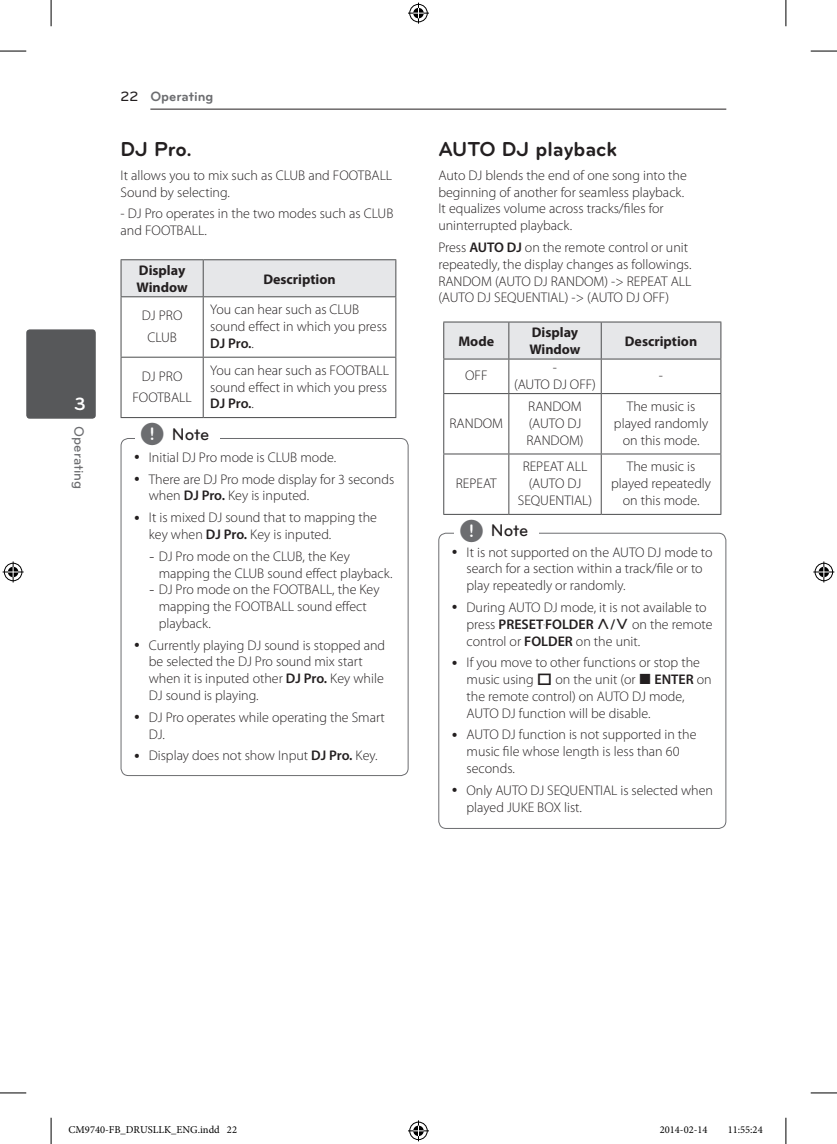
<style>
.page{position:relative;width:837px;height:1144px;background:#fff}
.page>*{position:absolute;margin:0;border:0;box-sizing:border-box;transform-origin:0 0}
.t1{font:700 21px "Bryant LG";color:#231f20}
.t2{font:700 18.38px "Bryant LG";color:#fff}
.t3{font:500 17.5px "Bryant LG";letter-spacing:-.01em;color:#231f20}
.t4{font:300 14px/16.8px "Myriad Pro";color:#231f20}
.t5{font:700 14px/16.8px "Myriad Pro";color:#231f20}
.t6{font:700 14px "Bryant LG";color:#6c6d70}
.t7{font:500 14px "Bryant LG";color:#6c6d70}
.t8{font:10.5px "Minion Pro";color:#000}
.s1{font-weight:500;color:#231f20}
.s2{font-weight:600}
.s3{font-family:"UPSYS Common";font-weight:400;font-size:26.25px;color:#6c6d70}
.s4{font-family:"Bryant LG";font-weight:400}
.s5{font-family:"UPSYS Common";font-weight:400}
</style>
<div class="page">
<hr style="left:150px;top:109px;width:576px;height:1px;background:#231f20">
<div style="left:26px;top:329px;width:70px;height:90px;background:#57585a;border-radius:3px"></div>
<div style="left:122px;top:260px;width:273px;height:36px;background:#e6e7e9"></div>
<hr style="left:121px;top:259px;width:82px;height:1px;background:#4b4c4d">
<hr style="left:121px;top:260px;width:1px;height:36px;background:#4b4c4d">
<hr style="left:203px;top:259px;width:193px;height:1px;background:#4b4c4d">
<hr style="left:203px;top:260px;width:1px;height:36px;background:#4b4c4d">
<hr style="left:395px;top:260px;width:1px;height:36px;background:#4b4c4d">
<hr style="left:121px;top:296px;width:82px;height:1px;background:#4b4c4d">
<hr style="left:121px;top:297px;width:1px;height:60px;background:#4b4c4d">
<hr style="left:203px;top:296px;width:193px;height:1px;background:#4b4c4d">
<hr style="left:203px;top:297px;width:1px;height:60px;background:#4b4c4d">
<hr style="left:395px;top:297px;width:1px;height:60px;background:#4b4c4d">
<hr style="left:121px;top:357px;width:82px;height:1px;background:#4b4c4d">
<hr style="left:121px;top:358px;width:1px;height:59px;background:#4b4c4d">
<hr style="left:203px;top:357px;width:193px;height:1px;background:#4b4c4d">
<hr style="left:203px;top:358px;width:1px;height:59px;background:#4b4c4d">
<hr style="left:395px;top:358px;width:1px;height:59px;background:#4b4c4d">
<hr style="left:121px;top:417px;width:82px;height:1px;background:#4b4c4d">
<hr style="left:203px;top:417px;width:193px;height:1px;background:#4b4c4d">
<div style="left:121px;top:438px;width:287px;height:338px;border:1px solid #6c6d70;border-radius:7px"></div>
<div style="left:135px;top:431px;width:85px;height:18px;background:#fff"></div>
<div style="left:444px;top:323px;width:276px;height:36px;background:#e6e7e9"></div>
<hr style="left:443px;top:322px;width:65px;height:1px;background:#4b4c4d">
<hr style="left:443px;top:322px;width:1px;height:37px;background:#4b4c4d">
<hr style="left:508px;top:322px;width:93px;height:1px;background:#4b4c4d">
<hr style="left:508px;top:322px;width:1px;height:37px;background:#4b4c4d">
<hr style="left:601px;top:322px;width:120px;height:1px;background:#4b4c4d">
<hr style="left:600px;top:322px;width:1px;height:37px;background:#4b4c4d">
<hr style="left:720px;top:322px;width:1px;height:37px;background:#4b4c4d">
<hr style="left:443px;top:359px;width:65px;height:1px;background:#4b4c4d">
<hr style="left:443px;top:359px;width:1px;height:34px;background:#4b4c4d">
<hr style="left:508px;top:359px;width:93px;height:1px;background:#4b4c4d">
<hr style="left:508px;top:359px;width:1px;height:34px;background:#4b4c4d">
<hr style="left:601px;top:359px;width:120px;height:1px;background:#4b4c4d">
<hr style="left:600px;top:359px;width:1px;height:34px;background:#4b4c4d">
<hr style="left:720px;top:359px;width:1px;height:34px;background:#4b4c4d">
<hr style="left:443px;top:393px;width:65px;height:1px;background:#4b4c4d">
<hr style="left:443px;top:394px;width:1px;height:59px;background:#4b4c4d">
<hr style="left:508px;top:393px;width:93px;height:1px;background:#4b4c4d">
<hr style="left:508px;top:394px;width:1px;height:59px;background:#4b4c4d">
<hr style="left:601px;top:393px;width:120px;height:1px;background:#4b4c4d">
<hr style="left:600px;top:394px;width:1px;height:59px;background:#4b4c4d">
<hr style="left:720px;top:394px;width:1px;height:59px;background:#4b4c4d">
<hr style="left:443px;top:453px;width:65px;height:1px;background:#4b4c4d">
<hr style="left:443px;top:454px;width:1px;height:60px;background:#4b4c4d">
<hr style="left:508px;top:453px;width:93px;height:1px;background:#4b4c4d">
<hr style="left:508px;top:454px;width:1px;height:60px;background:#4b4c4d">
<hr style="left:601px;top:453px;width:120px;height:1px;background:#4b4c4d">
<hr style="left:600px;top:454px;width:1px;height:60px;background:#4b4c4d">
<hr style="left:720px;top:454px;width:1px;height:60px;background:#4b4c4d">
<hr style="left:443px;top:514px;width:65px;height:1px;background:#4b4c4d">
<hr style="left:508px;top:514px;width:93px;height:1px;background:#4b4c4d">
<hr style="left:601px;top:514px;width:120px;height:1px;background:#4b4c4d">
<div style="left:438px;top:533px;width:288px;height:296px;border:1px solid #6c6d70;border-radius:7px"></div>
<div style="left:454px;top:528px;width:85px;height:17px;background:#fff"></div>
<svg style="left:0;top:51px;width:26px;height:1px"></svg>
<svg style="left:810px;top:51px;width:26px;height:1px"></svg>
<svg style="left:0;top:1092px;width:26px;height:1px"></svg>
<svg style="left:810px;top:1092px;width:26px;height:1px"></svg>
<svg style="left:51px;top:0;width:1px;height:26px"></svg>
<svg style="left:51px;top:1118px;width:1px;height:26px"></svg>
<svg style="left:785px;top:0;width:1px;height:26px"></svg>
<svg style="left:785px;top:1118px;width:1px;height:26px"></svg>
<svg style="left:408px;top:3px;width:21px;height:21px"></svg>
<svg style="left:408px;top:1120px;width:21px;height:21px"></svg>
<svg style="left:3px;top:561px;width:21px;height:21px"></svg>
<svg style="left:813px;top:561px;width:21px;height:21px"></svg>
<h2 class="t2" style="left:74px;top:393px;width:13px">3</h2>
<p class="t7" style="left:88px;top:426px;width:64px;rotate:90deg">Operating</p>
<p class="t6" style="left:121px;top:88px;width:94px"><span class="s1">22</span> Operating</p>
<h1 class="t1" style="left:121px;top:136px;width:73px">DJ Pro.</h1>
<p class="t4" style="left:121px;top:167px;width:273px">It allows you to mix such as CLUB and FOOTBALL<br>Sound by selecting.</p>
<p class="t4" style="left:121px;top:205px;width:274px">- DJ Pro operates in the two modes such as CLUB and FOOTBALL.</p>
<p class="t5" style="left:136px;top:262px;width:53px">Display<br>Window</p>
<p class="t5" style="left:263px;top:270px;width:74px">Description</p>
<p class="t4" style="left:142px;top:305px;width:42px;line-height:21.7px;text-align:center">DJ PRO<br>CLUB</p>
<p class="t4" style="left:210px;top:301px;width:178px">You can hear such as CLUB sound effect in which you press<br><span class="s2">DJ Pro.</span>.</p>
<p class="t4" style="left:132px;top:365px;width:61px;line-height:21.7px;text-align:center">DJ PRO<br>FOOTBALL</p>
<p class="t4" style="left:210px;top:361px;width:180px">You can hear such as FOOTBALL sound effect in which you press<br><span class="s2">DJ Pro.</span>.</p>
<p class="t3" style="left:140px;top:423px;width:71px"><span class="s3">,</span> Note</p>
<p class="t4" style="left:149px;top:446px;width:247px;line-height:21.7px">Initial DJ Pro mode is CLUB mode.<br>There are DJ Pro mode display for 3 seconds</p>
<p class="t4" style="left:149px;top:485px;width:230px;line-height:21.7px">when <span class="s2">DJ Pro.</span> Key is inputed.<br>It is mixed DJ sound that to mapping the</p>
<p class="t4" style="left:149px;top:526px;width:184px">key when <span class="s2">DJ Pro.</span> Key is inputed.</p>
<p class="t4" style="left:159px;top:547px;width:235px;text-indent:-10px"><span class="s4">-</span> DJ Pro mode on the CLUB, the Key mapping the CLUB sound effect playback.</p>
<p class="t4" style="left:159px;top:581px;width:222px;text-indent:-10px"><span class="s4">-</span> DJ Pro mode on the FOOTBALL, the Key mapping the FOOTBALL sound effect playback.</p>
<p class="t4" style="left:149px;top:636px;width:238px">Currently playing DJ sound is stopped and be selected the DJ Pro sound mix start when it is inputed other <span class="s2">DJ Pro.</span> Key while DJ sound is playing.</p>
<p class="t4" style="left:149px;top:709px;width:237px">DJ Pro operates while operating the Smart<br>DJ.</p>
<p class="t4" style="left:149px;top:747px;width:230px">Display does not show Input <span class="s2">DJ Pro.</span> Key.</p>
<h1 class="t1" style="left:438px;top:136px;width:180px">AUTO DJ playback</h1>
<p class="t4" style="left:438px;top:167px;width:250px">Auto DJ blends the end of one song into the beginning of another for seamless playback.<br>It equalizes volume across tracks/files for uninterrupted playback.</p>
<p class="t4" style="left:438px;top:239px;width:254px">Press <span class="s2">AUTO DJ</span> on the remote control or unit repeatedly, the display changes as followings.<br>RANDOM (AUTO DJ RANDOM) -&gt; REPEAT ALL (AUTO DJ SEQUENTIAL) -&gt; (AUTO DJ OFF)</p>
<p class="t5" style="left:458px;top:332px;width:37px">Mode</p>
<p class="t5" style="left:529px;top:324px;width:53px">Display<br>Window</p>
<p class="t5" style="left:624px;top:332px;width:74px">Description</p>
<p class="t4" style="left:465px;top:367px;width:24px">OFF</p>
<p class="t4" style="left:514px;top:359px;width:83px;text-align:center">-<br>(AUTO DJ OFF)</p>
<p class="t4" style="left:658px;top:367px;width:6px">-</p>
<p class="t4" style="left:449px;top:415px;width:55px">RANDOM</p>
<p class="t4" style="left:526px;top:398px;width:59px">RANDOM (AUTO DJ<br>RANDOM)</p>
<p class="t4" style="left:613px;top:398px;width:96px;text-align:center">The music is played randomly on this mode.</p>
<p class="t4" style="left:517px;top:458px;width:76px;text-align:center">REPEAT ALL (AUTO DJ<br>SEQUENTIAL)</p>
<p class="t4" style="left:611px;top:458px;width:101px;text-align:center">The music is played repeatedly on this mode.</p>
<p class="t4" style="left:466px;top:543px;width:247px">It is not supported on the AUTO DJ mode to search for a section within a track/file or to play repeatedly or randomly.</p>
<p class="t4" style="left:466px;top:599px;width:247px">During AUTO DJ mode, it is not available to press <span class="s2">PRESET</span>.<span class="s2">FOLDER</span> <span class="s5">W</span><span class="s2">/</span><span class="s5">S</span> on the remote control or <span class="s2">FOLDER</span> on the unit.</p>
<p class="t4" style="left:466px;top:654px;width:246px">If you move to other functions or stop the music using <span class="s5">I</span> on the unit (or <span class="s5">Z</span> <span class="s2">ENTER</span> on the remote control) on AUTO DJ mode, AUTO DJ function will be disable.</p>
<p class="t4" style="left:466px;top:726px;width:231px">AUTO DJ function is not supported in the music file whose length is less than 60 seconds.</p>
<p class="t4" style="left:466px;top:782px;width:248px">Only AUTO DJ SEQUENTIAL is selected when played JUKE BOX list.</p>
<p class="t4" style="left:455px;top:475px;width:42px">REPEAT</p>
<p class="t3" style="left:459px;top:520px;width:71px"><span class="s3">,</span> Note</p>
<p class="t8" style="left:69px;top:1123px;width:170px">CM9740-FB_DRUSLLK_ENG.indd 22</p>
<p class="t8" style="left:659px;top:1123px;width:49px">2014-02-14</p>
<p class="t8" style="left:727px;top:1123px;width:37px">11:55:24</p>
</div>
